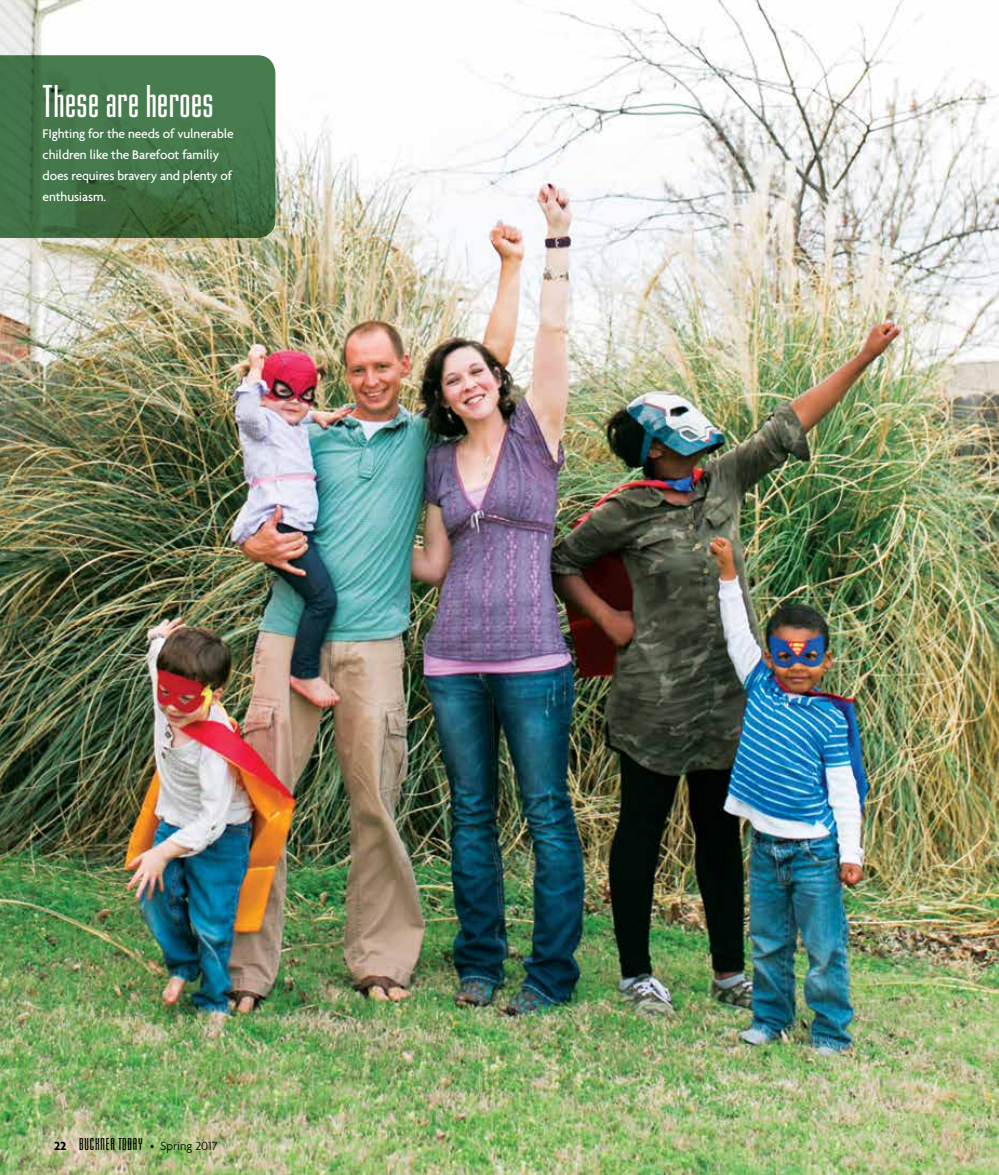
<style>
.page{position:relative;width:999px;height:1175px;background:#fff}
.page>*{position:absolute;margin:0;border:0;box-sizing:border-box;transform-origin:0 0}
.t1{font:48px "Mekanik Plain";letter-spacing:.01em;color:#fff}
.t2{font:18px "Mekanik Plain";letter-spacing:.05em;color:#000}
.t3{font:500 13.5px/21px "Agenda";letter-spacing:-.01em;color:#fff}
.s1{font-family:"Agenda";font-weight:700;font-size:12.75px}
.s2{font-family:"Agenda";font-weight:300;font-size:12.75px}
</style>
<div class="page">
<img style="left:0;top:0;width:999px;height:1174px">
<svg style="left:0;top:55px;width:275px;height:183px;background:#437347"></svg>
<h1 class="t1" style="left:43px;top:73px;width:172px">These are heroes</h1>
<p class="t3" style="left:43px;top:123px;width:193px">FIghting for the needs of vulnerable children like the Barefoot familiy does requires bravery and plenty of enthusiasm.</p>
<h2 class="t2" style="left:54px;top:1133px;width:165px"><span class="s1">22</span> BUCKNER TODAY <span class="s2">• Spring 2017</span></h2>
</div>
